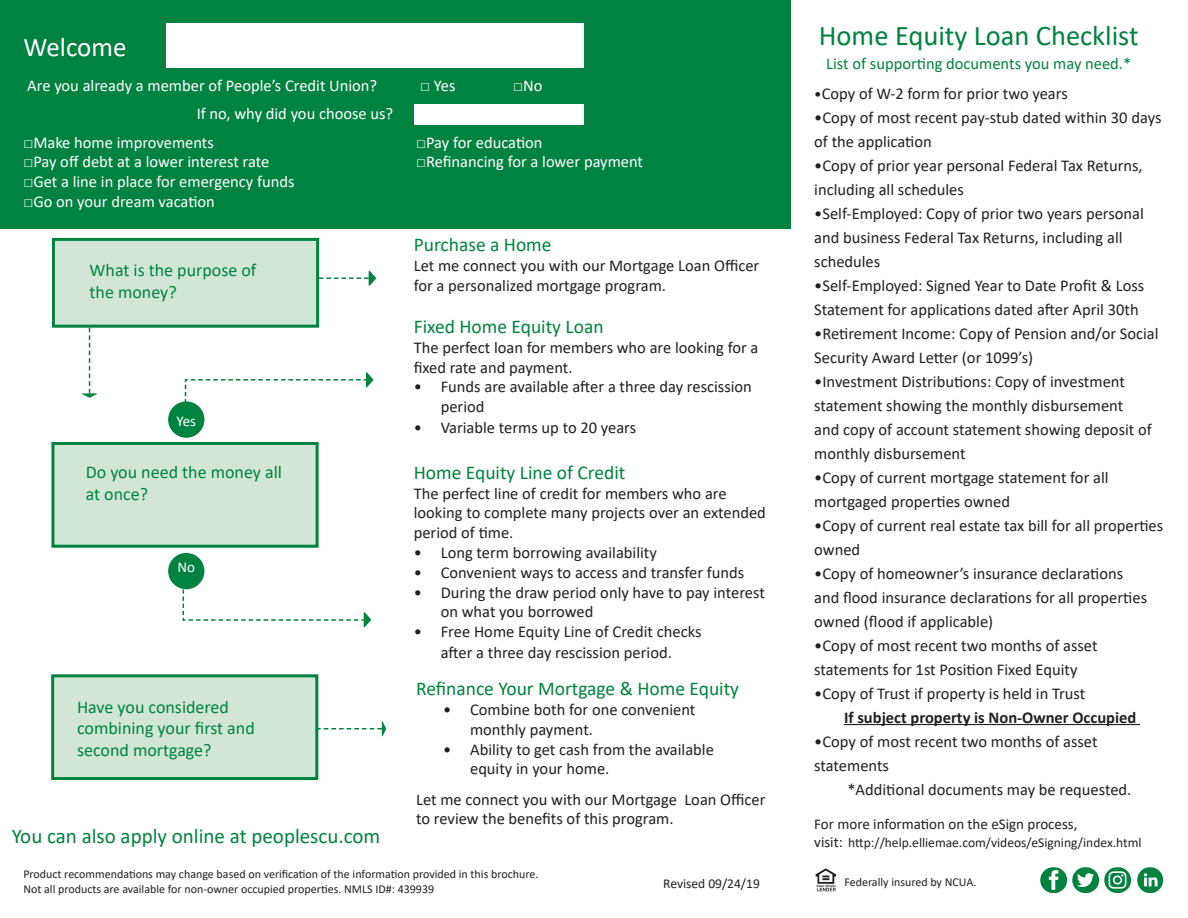
<style>
.page{position:relative;width:1188px;height:918px;background:#fff}
.page>*{position:absolute;margin:0;border:0;box-sizing:border-box;transform-origin:0 0}
.t1{font:28.5px "Calibri";color:#008240}
.t2{font:27px "Calibri";color:#fff}
.t3{font:21px "Calibri";color:#008240}
.t4{font:19.5px "Calibri";color:#008240}
.t5{font:18px/21.6px "Calibri";color:#008240}
.t6{font:16.5px/24px "Calibri";color:#231f20}
.t7{font:16.5px "Calibri";color:#fff}
.t8{font:16.5px "Calibri";color:#008240}
.t9{font:700 16.5px "Calibri";color:#231f20}
.t10{font:15px "Calibri";color:#231f20}
.t11{font:15px "Calibri";color:#fff}
.t12{font:13.5px "Calibri";color:#231f20}
.t13{font:12px "Calibri";color:#231f20}
.s1{font-size:15px}
</style>
<div class="page">
<div style="left:52px;top:238px;width:267px;height:90px;background:#d1e6d6;border:3px solid #008240"></div>
<img style="left:1040px;top:867px;width:27px;height:26px">
<img style="left:1072px;top:867px;width:27px;height:26px">
<img style="left:1104px;top:867px;width:27px;height:26px">
<img style="left:1137px;top:867px;width:26px;height:26px">
<img style="left:815px;top:869px;width:22px;height:22px">
<div style="left:0;top:0;width:791px;height:229px;background:#008240"></div>
<div style="left:166px;top:23px;width:417px;height:45px;background:#fff"></div>
<div style="left:51px;top:442px;width:268px;height:106px;background:#d1e6d6;border:3px solid #008240"></div>
<div style="left:168px;top:401px;width:36px;height:37px;background:#008240;border-radius:50%"></div>
<div style="left:168px;top:553px;width:36px;height:36px;background:#008240;border-radius:50%"></div>
<svg style="left:184px;top:372px;width:189px;height:45px"></svg>
<svg style="left:182px;top:583px;width:189px;height:45px"></svg>
<svg style="left:319px;top:270px;width:57px;height:16px"></svg>
<svg style="left:82px;top:328px;width:15px;height:70px"></svg>
<div style="left:414px;top:104px;width:169px;height:21px;background:#fff"></div>
<div style="left:51px;top:674px;width:267px;height:106px;background:#d1e6d6;border:3px solid #008240"></div>
<hr style="left:844px;top:724px;width:296px;height:1px;background:#231f20">
<svg style="left:316px;top:721px;width:70px;height:16px"></svg>
<p class="t2" style="left:23px;top:29px;width:105px">Welcome</p>
<p class="t7" style="left:27px;top:74px;width:351px">Are you already a member of People’s Credit Union?</p>
<p class="t7" style="left:420px;top:74px;width:37px">□ Yes</p>
<p class="t7" style="left:513px;top:74px;width:31px">□No</p>
<p class="t7" style="left:197px;top:102px;width:198px">If no, why did you choose us?</p>
<p class="t7" style="left:23px;top:131px;width:192px">□Make home improvements</p>
<p class="t7" style="left:23px;top:150px;width:247px">□Pay off debt at a lower interest rate</p>
<p class="t7" style="left:23px;top:170px;width:273px">□Get a line in place for emergency funds</p>
<p class="t7" style="left:23px;top:190px;width:193px">□Go on your dream vacation</p>
<p class="t5" style="left:90px;top:259px;width:168px">What is the purpose of the money?</p>
<p class="t11" style="left:177px;top:410px;width:21px">Yes</p>
<p class="t5" style="left:86px;top:461px;width:198px">Do you need the money all at once?</p>
<p class="t11" style="left:178px;top:557px;width:19px">No</p>
<p class="t5" style="left:77px;top:696px;width:179px">Have you considered combining your first and second mortgage?</p>
<p class="t3" style="left:12px;top:821px;width:370px">You can also apply online at peoplescu.com</p>
<p class="t7" style="left:416px;top:131px;width:128px">□Pay for education</p>
<p class="t7" style="left:416px;top:150px;width:229px">□Refinancing for a lower payment</p>
<p class="t4" style="left:414px;top:231px;width:139px">Purchase a Home</p>
<p class="t6" style="left:414px;top:255px;width:347px;line-height:19.8px">Let me connect you with our Mortgage Loan Officer for a personalized mortgage program.</p>
<p class="t4" style="left:414px;top:313px;width:191px">Fixed Home Equity Loan</p>
<p class="t6" style="left:414px;top:337px;width:346px;line-height:19.8px">The perfect loan for members who are looking for a fixed rate and payment.</p>
<p class="t6" style="left:441px;top:377px;width:313px;line-height:19.8px;text-indent:-27px">• Funds are available after a three day rescission period</p>
<p class="t6" style="left:414px;top:415px;width:224px">• Variable terms up to 20 years</p>
<p class="t4" style="left:414px;top:459px;width:213px">Home Equity Line of Credit</p>
<p class="t6" style="left:414px;top:483px;width:354px;line-height:19.8px">The perfect line of credit for members who are looking to complete many projects over an extended period of time.</p>
<p class="t6" style="left:414px;top:540px;width:245px">• Long term borrowing availability</p>
<p class="t6" style="left:414px;top:560px;width:332px">• Convenient ways to access and transfer funds</p>
<p class="t6" style="left:441px;top:582px;width:326px;line-height:19.8px;text-indent:-27px">• During the draw period only have to pay interest on what you borrowed</p>
<p class="t6" style="left:414px;top:621px;width:289px;line-height:20.7px;text-align:center">• Free Home Equity Line of Credit checks after a three day rescission period.</p>
<p class="t4" style="left:416px;top:675px;width:325px">Refinance Your Mortgage &amp; Home Equity</p>
<p class="t6" style="left:470px;top:699px;width:227px;line-height:19.8px;text-indent:-27px">• Combine both for one convenient monthly payment.</p>
<p class="t6" style="left:470px;top:739px;width:245px;line-height:19.8px;text-indent:-27px">• Ability to get cash from the available equity in your home.</p>
<p class="t6" style="left:416px;top:789px;width:351px;line-height:19.8px">Let me connect you with our Mortgage Loan Officer to review the benefits of this program.</p>
<p class="t13" style="left:23px;top:866px;width:517px">Product recommendations may change based on verification of the information provided in this brochure.</p>
<p class="t13" style="left:23px;top:880px;width:412px">Not all products are available for non-owner occupied properties. NMLS ID#: 439939</p>
<p class="t12" style="left:663px;top:874px;width:98px">Revised 09/24/19</p>
<p class="t1" style="left:819px;top:16px;width:321px">Home Equity Loan Checklist</p>
<p class="t8" style="left:826px;top:52px;width:307px">List of supporting documents you may need.*</p>
<p class="t6" style="left:814px;top:81px;width:255px"><span class="s1">•</span>Copy of W-2 form for prior two years</p>
<p class="t6" style="left:814px;top:105px;width:349px">•Copy of most recent pay-stub dated within 30 days of the application</p>
<p class="t6" style="left:814px;top:153px;width:330px">•Copy of prior year personal Federal Tax Returns, including all schedules</p>
<p class="t6" style="left:814px;top:201px;width:331px">•Self-Employed: Copy of prior two years personal and business Federal Tax Returns, including all schedules</p>
<p class="t6" style="left:814px;top:273px;width:332px">•Self-Employed: Signed Year to Date Profit &amp; Loss<br>Statement for applications dated after April 30th</p>
<p class="t6" style="left:814px;top:321px;width:346px">•Retirement Income: Copy of Pension and/or Social<br>Security Award Letter (or 1099’s)</p>
<p class="t6" style="left:814px;top:369px;width:339px">•Investment Distributions: Copy of investment statement showing the monthly disbursement and copy of account statement showing deposit of monthly disbursement</p>
<p class="t6" style="left:814px;top:465px;width:296px">•Copy of current mortgage statement for all mortgaged properties owned</p>
<p class="t6" style="left:814px;top:513px;width:351px">•Copy of current real estate tax bill for all properties owned</p>
<p class="t6" style="left:814px;top:561px;width:334px">•Copy of homeowner’s insurance declarations and flood insurance declarations for all properties owned (flood if applicable)</p>
<p class="t6" style="left:814px;top:633px;width:285px">•Copy of most recent two months of asset statements for 1st Position Fixed Equity</p>
<p class="t6" style="left:814px;top:681px;width:273px">•Copy of Trust if property is held in Trust</p>
<p class="t9" style="left:844px;top:706px;width:294px">If subject property is Non-Owner Occupied</p>
<p class="t6" style="left:814px;top:729px;width:285px">•Copy of most recent two months of asset statements</p>
<p class="t6" style="left:847px;top:777px;width:286px">*Additional documents may be requested.</p>
<p class="t10" style="left:814px;top:814px;width:265px">For more information on the eSign process,</p>
<p class="t12" style="left:814px;top:833px;width:329px"><span class="s1">visit:</span> http://help.elliemae.com/videos/eSigning/index.html</p>
<p class="t13" style="left:844px;top:874px;width:133px">Federally insured by NCUA.</p>
</div>
